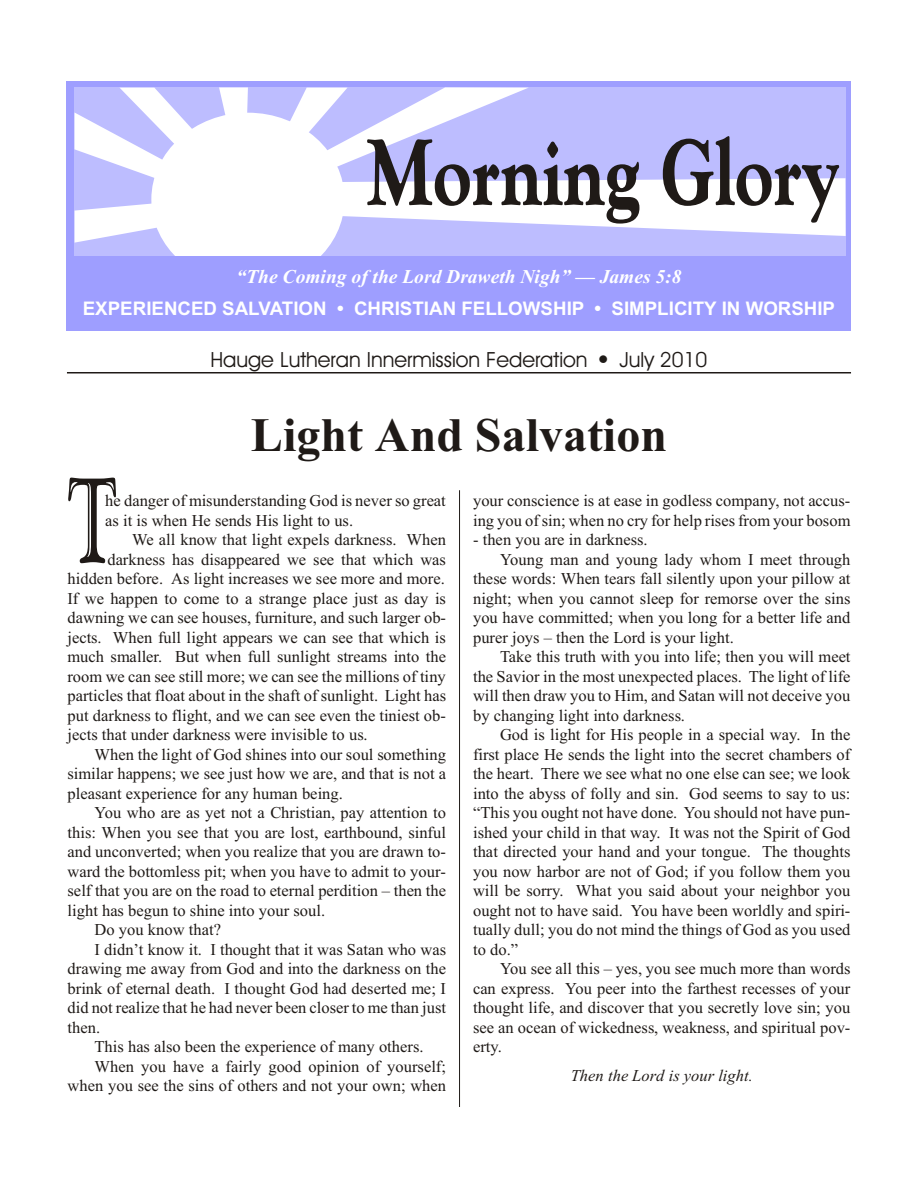
<style>
.page{position:relative;width:918px;height:1188px;background:#fff}
.page>*{position:absolute;margin:0;border:0;box-sizing:border-box;transform-origin:0 0}
.t1{font:700 48px "Times New Roman";color:#1f1a17}
.t2{font:21px "Avant Garde Bk BT";color:#1f1a17}
.t3{font:italic 700 19.5px "Times New Roman";color:#fff}
.t4{font:700 18.75px "Arial";color:#fff}
.t5{font:16.5px/19.5px "Times New Roman";letter-spacing:.005em;color:#1f1a17}
.t6{font:italic 16.5px "Times New Roman";letter-spacing:.005em;color:#1f1a17}
</style>
<div class="page">
<div style="left:67px;top:81px;width:784px;height:175px;background:#9e9eff"></div>
<div style="left:75px;top:87px;width:771px;height:169px;background:#bdbdff"></div>
<hr style="left:459px;top:490px;width:1px;height:617px;background:#1f1a17">
<hr style="left:67px;top:372px;width:784px;height:1px;background:#1f1a17">
<div style="left:151px;top:113px;width:194px;height:173px;background:#fff;border-radius:50%"></div>
<div style="left:67px;top:256px;width:784px;height:75px;background:#9e9eff"></div>
<svg style="left:219px;top:87px;width:29px;height:30px"></svg>
<svg style="left:75px;top:88px;width:129px;height:97px"></svg>
<svg style="left:75px;top:202px;width:90px;height:41px"></svg>
<svg style="left:282px;top:87px;width:564px;height:149px"></svg>
<svg style="left:68px;top:478px;width:48px;height:85px"></svg>
<p class="t3" style="left:236px;top:270px;width:447px">“The Com ing of the Lord Draweth Nigh” — James 5:8</p>
<p class="t4" style="left:83px;top:302px;width:754px">EXPERIENCED SALVATION • CHRISTIAN FELLOWSHIP • SIMPLICITY IN WORSHIP</p>
<p class="t2" style="left:211px;top:351px;width:379px">Hauge Lutheran Innermission Federation</p>
<p class="t2" style="left:619px;top:351px;width:90px">July 2010</p>
<h1 class="t1" style="left:251px;top:418px;width:418px">Light And Salvation</h1>
<p class="t5" style="left:105px;top:492px;width:342px">he dan ger of mis un der stand ing God is never so great as it is when He sends His light to us.</p>
<p class="t5" style="left:132px;top:531px;width:315px">We all know that light ex pels dark ness. When</p>
<p class="t5" style="left:107px;top:551px;width:340px">darkness has dis ap peared we see that which was</p>
<p class="t5" style="left:68px;top:570px;width:379px">hid den be fore. As light in creases we see more and more.</p>
<p class="t5" style="left:68px;top:590px;width:380px">If we happen to come to a strange place just as day is</p>
<p class="t5" style="left:68px;top:609px;width:380px">dawn ing we can see houses, fur ni ture, and such larger ob -</p>
<p class="t5" style="left:68px;top:629px;width:380px">jects. When full light ap pears we can see that which is</p>
<p class="t5" style="left:68px;top:648px;width:380px">much smaller. But when full sun light streams into the</p>
<p class="t5" style="left:68px;top:668px;width:380px">room we can see still more; we can see the mil lions of tiny</p>
<p class="t5" style="left:68px;top:687px;width:380px">par ti cles that float about in the shaft of sun light. Light has</p>
<p class="t5" style="left:68px;top:707px;width:380px">put dark ness to flight, and we can see even the ti ni est ob -</p>
<p class="t5" style="left:68px;top:726px;width:302px">jects that un der dark ness were in vis i ble to us.</p>
<p class="t5" style="left:94px;top:746px;width:353px">When the light of God shines into our soul some thing</p>
<p class="t5" style="left:68px;top:765px;width:380px">simi lar hap pens; we see just how we are, and that is not a</p>
<p class="t5" style="left:68px;top:785px;width:277px">pleas ant ex pe ri ence for any hu man be ing.</p>
<p class="t5" style="left:94px;top:804px;width:353px">You who are as yet not a Chris tian, pay at ten tion to</p>
<p class="t5" style="left:68px;top:824px;width:380px">this: When you see that you are lost, earth bound, sin ful</p>
<p class="t5" style="left:68px;top:843px;width:380px">and un con verted; when you re al ize that you are drawn to -</p>
<p class="t5" style="left:68px;top:863px;width:380px">ward the bot tomless pit; when you have to ad mit to your -</p>
<p class="t5" style="left:68px;top:882px;width:380px">self that you are on the road to eter nal per di tion – then the</p>
<p class="t5" style="left:68px;top:902px;width:259px">light has be gun to shine into your soul.</p>
<p class="t5" style="left:94px;top:921px;width:128px">Do you know that?</p>
<p class="t5" style="left:94px;top:941px;width:353px">I did n’t know it. I thought that it was Sa tan who was</p>
<p class="t5" style="left:68px;top:960px;width:380px">drawing me away from God and into the dark ness on the</p>
<p class="t5" style="left:68px;top:980px;width:380px">brink of eter nal death. I thought God had de serted me; I</p>
<p class="t5" style="left:68px;top:999px;width:380px">did not real ize that he had never been closer to me than just</p>
<p class="t5" style="left:68px;top:1019px;width:34px">then.</p>
<p class="t5" style="left:94px;top:1038px;width:331px">This has also been the ex pe ri ence of many oth ers.</p>
<p class="t5" style="left:94px;top:1058px;width:353px">When you have a fairly good opin ion of your self;</p>
<p class="t5" style="left:68px;top:1077px;width:380px">when you see the sins of oth ers and not your own; when</p>
<p class="t5" style="left:473px;top:492px;width:379px">your con science is at ease in god less com pany, not ac cus - ing you of sin; when no cry for help rises from your bosom</p>
<p class="t5" style="left:473px;top:531px;width:176px">- then you are in dark ness.</p>
<p class="t5" style="left:500px;top:551px;width:352px">Young man and young lady whom I meet through</p>
<p class="t5" style="left:473px;top:570px;width:379px">these words: When tears fall silently upon your pil low at</p>
<p class="t5" style="left:473px;top:590px;width:379px">night; when you can not sleep for re morse over the sins</p>
<p class="t5" style="left:473px;top:609px;width:379px">you have commit ted; when you long for a better life and</p>
<p class="t5" style="left:473px;top:629px;width:262px">purer joys – then the Lord is your light.</p>
<p class="t5" style="left:500px;top:648px;width:352px">Take this truth with you into life; then you will meet</p>
<p class="t5" style="left:473px;top:668px;width:379px">the Sav ior in the most un ex pected places. The light of life</p>
<p class="t5" style="left:473px;top:687px;width:379px">will then draw you to Him, and Satan will not deceive you</p>
<p class="t5" style="left:473px;top:707px;width:214px">by chang ing light into dark ness.</p>
<p class="t5" style="left:500px;top:726px;width:352px">God is light for His peo ple in a spe cial way. In the</p>
<p class="t5" style="left:473px;top:746px;width:379px">first place He sends the light into the se cret cham bers of</p>
<p class="t5" style="left:473px;top:765px;width:379px">the heart. There we see what no one else can see; we look</p>
<p class="t5" style="left:473px;top:785px;width:379px">into the abyss of folly and sin. God seems to say to us:</p>
<p class="t5" style="left:473px;top:804px;width:379px">“This you ought not have done. You should not have pun -</p>
<p class="t5" style="left:473px;top:824px;width:379px">ished your child in that way. It was not the Spirit of God</p>
<p class="t5" style="left:473px;top:843px;width:379px">that directed your hand and your tongue. The thoughts</p>
<p class="t5" style="left:473px;top:863px;width:379px">you now har bor are not of God; if you fol low them you</p>
<p class="t5" style="left:473px;top:882px;width:379px">will be sorry. What you said about your neigh bor you</p>
<p class="t5" style="left:473px;top:902px;width:379px">ought not to have said. You have been worldly and spiri -</p>
<p class="t5" style="left:473px;top:921px;width:379px">tu ally dull; you do not mind the things of God as you used</p>
<p class="t5" style="left:473px;top:941px;width:47px">to do.”</p>
<p class="t5" style="left:500px;top:960px;width:352px">You see all this – yes, you see much more than words</p>
<p class="t5" style="left:473px;top:980px;width:379px">can ex press. You peer into the far thest re cesses of your</p>
<p class="t5" style="left:473px;top:999px;width:379px">thought life, and dis cover that you secretly love sin; you</p>
<p class="t5" style="left:473px;top:1019px;width:379px">see an ocean of wick ed ness, weak ness, and spir i tual pov -</p>
<p class="t5" style="left:473px;top:1038px;width:30px">erty.</p>
<p class="t6" style="left:571px;top:1070px;width:184px">Then the Lord is your light.</p>
</div>
